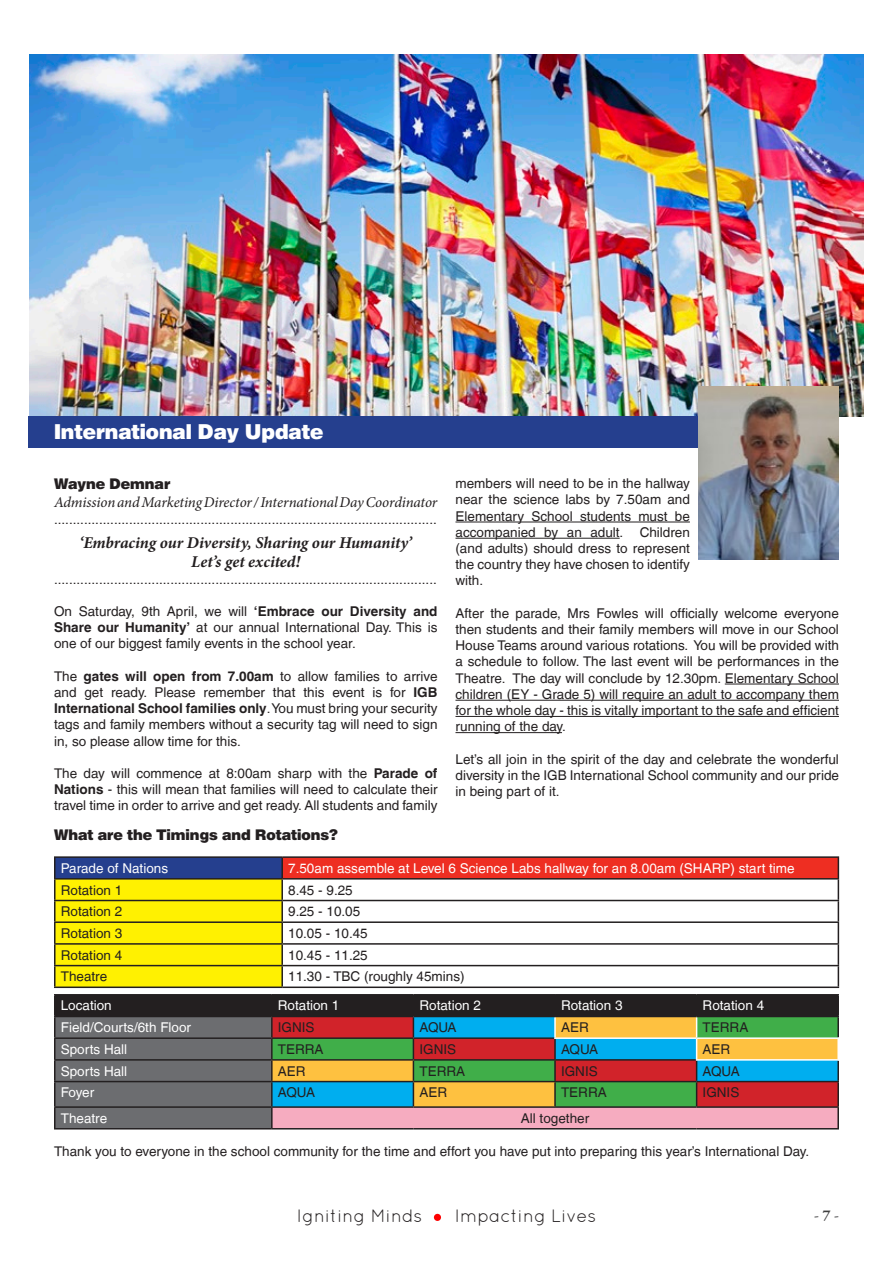
<style>
.page{position:relative;width:893px;height:1263px;background:#fff}
.page>*{position:absolute;margin:0;border:0;box-sizing:border-box;transform-origin:0 0}
.t1{font:900 21px "Helvetica BQ";color:#fff}
.t2{font:18px "Quicksand";color:#231f20}
.t3{font:italic 700 16.5px/19.8px "Minion Pro";letter-spacing:-.005em;color:#231f20;text-align:center}
.t4{font:italic 15px "Minion Pro";letter-spacing:-.01em;color:#231f20}
.t5{font:900 15px "Helvetica BQ";color:#231f20}
.t6{font:15px "Adobe Garamond Pro";color:#3e3e3f}
.t7{font:13.5px/16.2px "Helvetica LT";color:#231f20;text-align:justify}
.t8{font:13.5px "Helvetica LT";color:#fff}
.s1{font-weight:700}
</style>
<div class="page">
<div style="left:434px;top:1214px;width:7px;height:7px;background:#fd0000;border-radius:50%"></div>
<img style="left:30px;top:54px;width:833px;height:363px">
<div style="left:28px;top:417px;width:810px;height:31px;background:#253f8e"></div>
<img style="left:698px;top:387px;width:141px;height:172px">
<hr style="left:455px;top:522px;width:235px;height:1px;background:#231f20">
<hr style="left:455px;top:538px;width:165px;height:1px;background:#231f20">
<hr style="left:725px;top:684px;width:114px;height:1px;background:#231f20">
<hr style="left:455px;top:700px;width:384px;height:1px;background:#231f20">
<hr style="left:455px;top:716px;width:384px;height:1px;background:#231f20">
<hr style="left:455px;top:732px;width:107px;height:1px;background:#231f20">
<div style="left:55px;top:857px;width:227px;height:22px;background:#253f8e"></div>
<div style="left:282px;top:857px;width:556px;height:22px;background:#ee2e22"></div>
<div style="left:56px;top:879px;width:225px;height:107px;background:#fff101"></div>
<hr style="left:54px;top:856px;width:228px;height:2px;background:#231f20">
<hr style="left:54px;top:858px;width:2px;height:20px;background:#231f20">
<hr style="left:282px;top:856px;width:557px;height:2px;background:#231f20">
<hr style="left:281px;top:858px;width:2px;height:20px;background:#231f20">
<hr style="left:54px;top:878px;width:228px;height:1px;background:#231f20">
<hr style="left:54px;top:879px;width:2px;height:21px;background:#231f20">
<hr style="left:282px;top:878px;width:557px;height:1px;background:#231f20">
<hr style="left:281px;top:879px;width:2px;height:21px;background:#231f20">
<hr style="left:54px;top:900px;width:228px;height:1px;background:#231f20">
<hr style="left:54px;top:901px;width:2px;height:20px;background:#231f20">
<hr style="left:282px;top:900px;width:557px;height:1px;background:#231f20">
<hr style="left:281px;top:901px;width:2px;height:20px;background:#231f20">
<hr style="left:54px;top:921px;width:228px;height:2px;background:#231f20">
<hr style="left:54px;top:923px;width:2px;height:20px;background:#231f20">
<hr style="left:282px;top:921px;width:557px;height:2px;background:#231f20">
<hr style="left:281px;top:923px;width:2px;height:20px;background:#231f20">
<hr style="left:54px;top:943px;width:228px;height:2px;background:#231f20">
<hr style="left:54px;top:945px;width:2px;height:20px;background:#231f20">
<hr style="left:282px;top:943px;width:557px;height:2px;background:#231f20">
<hr style="left:281px;top:945px;width:2px;height:20px;background:#231f20">
<hr style="left:54px;top:965px;width:228px;height:1px;background:#231f20">
<hr style="left:54px;top:966px;width:2px;height:20px;background:#231f20">
<hr style="left:282px;top:965px;width:557px;height:1px;background:#231f20">
<hr style="left:281px;top:966px;width:2px;height:20px;background:#231f20">
<svg style="left:838px;top:858px;width:1px;height:128px"></svg>
<hr style="left:54px;top:986px;width:228px;height:2px;background:#231f20">
<hr style="left:282px;top:986px;width:557px;height:2px;background:#231f20">
<hr style="left:54px;top:994px;width:218px;height:1px;background:#231f20">
<hr style="left:54px;top:995px;width:2px;height:21px;background:#231f20">
<hr style="left:54px;top:1016px;width:218px;height:1px;background:#231f20">
<hr style="left:54px;top:1017px;width:2px;height:20px;background:#231f20">
<hr style="left:837px;top:1017px;width:2px;height:20px;background:#231f20">
<hr style="left:54px;top:1037px;width:218px;height:2px;background:#231f20">
<hr style="left:54px;top:1039px;width:2px;height:20px;background:#231f20">
<hr style="left:54px;top:1059px;width:218px;height:2px;background:#231f20">
<hr style="left:54px;top:1061px;width:2px;height:20px;background:#231f20">
<hr style="left:837px;top:1061px;width:2px;height:20px;background:#231f20">
<hr style="left:54px;top:1081px;width:218px;height:1px;background:#231f20">
<hr style="left:54px;top:1082px;width:2px;height:24px;background:#231f20">
<hr style="left:697px;top:1081px;width:142px;height:1px;background:#231f20">
<hr style="left:837px;top:1082px;width:2px;height:24px;background:#231f20">
<hr style="left:54px;top:1106px;width:218px;height:2px;background:#231f20">
<hr style="left:54px;top:1108px;width:2px;height:20px;background:#231f20">
<hr style="left:697px;top:1106px;width:142px;height:2px;background:#231f20">
<hr style="left:837px;top:1108px;width:2px;height:20px;background:#231f20">
<hr style="left:54px;top:1128px;width:218px;height:1px;background:#231f20">
<hr style="left:697px;top:1128px;width:142px;height:1px;background:#231f20">
<hr style="left:272px;top:994px;width:141px;height:1px;background:#231f20">
<hr style="left:413px;top:994px;width:142px;height:1px;background:#231f20">
<hr style="left:555px;top:994px;width:142px;height:1px;background:#231f20">
<hr style="left:697px;top:994px;width:142px;height:1px;background:#231f20">
<svg style="left:55px;top:995px;width:783px;height:134px;background:#777364"></svg>
<hr style="left:837px;top:995px;width:2px;height:21px;background:#231f20">
<hr style="left:697px;top:1016px;width:142px;height:1px;background:#231f20">
<h1 class="t1" style="left:54px;top:419px;width:271px">International Day Update</h1>
<p class="t5" style="left:54px;top:475px;width:118px">Wayne Demnar</p>
<p class="t4" style="left:54px;top:492px;width:385px">Admission and Marketing Director / International Day Coordinator</p>
<p class="t7" style="left:54px;top:511px;width:384px">......................................................................................................</p>
<p class="t3" style="left:80px;top:532px;width:334px">‘Embracing our Diversity, Sharing our Humanity’<br>Let’s get excited!</p>
<p class="t7" style="left:54px;top:571px;width:384px">......................................................................................................</p>
<p class="t7" style="left:54px;top:603px;width:385px">On Saturday, 9th April, we will <span class="s1">‘Embrace our Diversity and Share our Humanity’</span> at our annual International Day. This is one of our biggest family events in the school year.</p>
<p class="t7" style="left:54px;top:668px;width:385px">The <span class="s1">gates will open from 7.00am</span> to allow families to arrive and get ready. Please remember that this event is for <span class="s1">IGB International School families only</span>. You must bring your security tags and family members without a security tag will need to sign in, so please allow time for this.</p>
<p class="t7" style="left:54px;top:765px;width:385px">The day will commence at 8:00am sharp with the <span class="s1">Parade of Nations</span> - this will mean that families will need to calculate their travel time in order to arrive and get ready. All students and family</p>
<p class="t7" style="left:455px;top:475px;width:236px">members will need to be in the hallway near the science labs by 7.50am and Elementary School students must be accompanied by an adult. Children (and adults) should dress to represent the country they have chosen to identify with.</p>
<p class="t7" style="left:455px;top:605px;width:385px">After the parade, Mrs Fowles will officially welcome everyone then students and their family members will move in our School House Teams around various rotations. You will be provided with a schedule to follow. The last event will be performances in the Theatre. The day will conclude by 12.30pm. Elementary School children (EY - Grade 5) will require an adult to accompany them for the whole day - this is vitally important to the safe and efficient running of the day.</p>
<p class="t7" style="left:455px;top:751px;width:385px">Let’s all join in the spirit of the day and celebrate the wonderful diversity in the IGB International School community and our pride in being part of it.</p>
<p class="t5" style="left:54px;top:826px;width:285px">What are the Timings and Rotations?</p>
<p class="t8" style="left:61px;top:860px;width:109px">Parade of Nations</p>
<p class="t8" style="left:288px;top:860px;width:508px">7.50am assemble at Level 6 Science Labs hallway for an 8.00am (SHARP) start time</p>
<p class="t7" style="left:61px;top:882px;width:63px">Rotation 1</p>
<p class="t7" style="left:288px;top:882px;width:66px">8.45 - 9.25</p>
<p class="t7" style="left:61px;top:903px;width:63px">Rotation 2</p>
<p class="t7" style="left:288px;top:903px;width:74px">9.25 - 10.05</p>
<p class="t7" style="left:61px;top:925px;width:63px">Rotation 3</p>
<p class="t7" style="left:288px;top:925px;width:81px">10.05 - 10.45</p>
<p class="t7" style="left:61px;top:947px;width:63px">Rotation 4</p>
<p class="t7" style="left:288px;top:947px;width:81px">10.45 - 11.25</p>
<p class="t7" style="left:61px;top:968px;width:48px">Theatre</p>
<p class="t7" style="left:288px;top:968px;width:178px">11.30 - TBC (roughly 45mins)</p>
<p class="t8" style="left:61px;top:998px;width:53px">Location</p>
<p class="t8" style="left:278px;top:998px;width:63px">Rotation 1</p>
<p class="t8" style="left:419px;top:998px;width:63px">Rotation 2</p>
<p class="t8" style="left:561px;top:998px;width:63px">Rotation 3</p>
<p class="t8" style="left:703px;top:998px;width:63px">Rotation 4</p>
<p class="t8" style="left:61px;top:1019px;width:132px">Field/Courts/6th Floor</p>
<p class="t7" style="left:278px;top:1019px;width:38px">IGNIS</p>
<p class="t7" style="left:419px;top:1019px;width:39px">AQUA</p>
<p class="t7" style="left:561px;top:1019px;width:29px">AER</p>
<p class="t7" style="left:703px;top:1019px;width:47px">TERRA</p>
<p class="t8" style="left:61px;top:1041px;width:68px">Sports Hall</p>
<p class="t7" style="left:278px;top:1041px;width:47px">TERRA</p>
<p class="t7" style="left:419px;top:1041px;width:38px">IGNIS</p>
<p class="t7" style="left:561px;top:1041px;width:39px">AQUA</p>
<p class="t7" style="left:703px;top:1041px;width:29px">AER</p>
<p class="t8" style="left:61px;top:1063px;width:68px">Sports Hall</p>
<p class="t7" style="left:278px;top:1063px;width:29px">AER</p>
<p class="t7" style="left:419px;top:1063px;width:47px">TERRA</p>
<p class="t7" style="left:561px;top:1063px;width:38px">IGNIS</p>
<p class="t7" style="left:703px;top:1063px;width:39px">AQUA</p>
<p class="t8" style="left:61px;top:1085px;width:35px">Foyer</p>
<p class="t7" style="left:278px;top:1084px;width:39px">AQUA</p>
<p class="t7" style="left:419px;top:1084px;width:29px">AER</p>
<p class="t7" style="left:561px;top:1084px;width:47px">TERRA</p>
<p class="t7" style="left:703px;top:1084px;width:38px">IGNIS</p>
<p class="t8" style="left:61px;top:1110px;width:48px">Theatre</p>
<p class="t7" style="left:521px;top:1110px;width:70px">All together</p>
<p class="t7" style="left:54px;top:1143px;width:757px">Thank you to everyone in the school community for the time and effort you have put into preparing this year’s International Day.</p>
<h2 class="t2" style="left:297px;top:1205px;width:127px">Igniting Minds</h2>
<h2 class="t2" style="left:455px;top:1205px;width:143px">Impacting Lives</h2>
<p class="t6" style="left:814px;top:1206px;width:26px">- <span class="s1">7</span> -</p>
</div>
